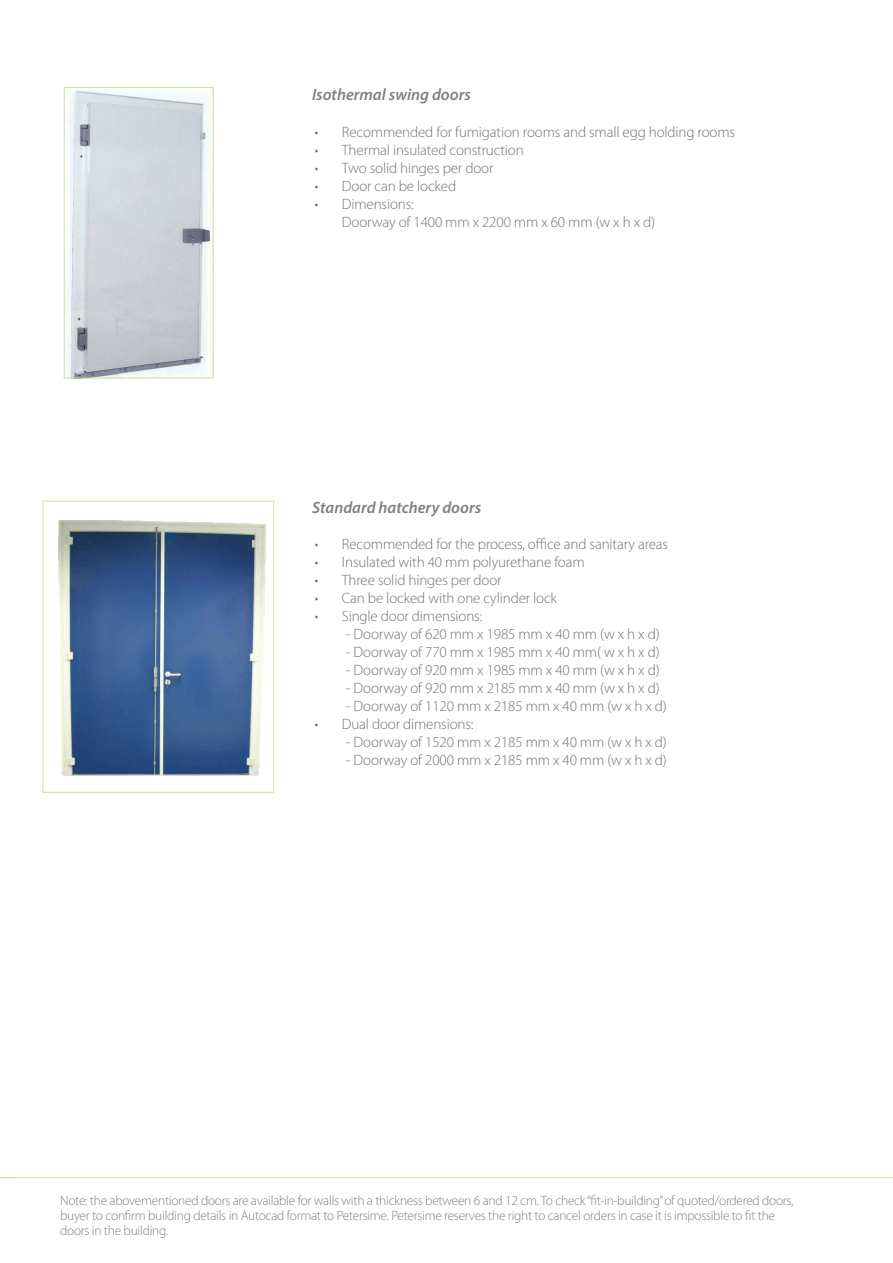
<style>
.page{position:relative;width:893px;height:1263px;background:#fff}
.page>*{position:absolute;margin:0;border:0;box-sizing:border-box;transform-origin:0 0}
.t1{font:italic 600 16.5px "Myriad Pro";color:#808083}
.t2{font:300 15px "Myriad Pro";letter-spacing:-.01em;color:#737373}
.t3{font:300 13.5px/15px "Myriad Pro";letter-spacing:-.02em;color:#808083}
</style>
<div class="page">
<hr style="left:0;top:1177px;width:893px;height:1px;background:#d1dea0">
<img style="left:66px;top:90px;width:145px;height:286px">
<div style="left:64px;top:87px;width:149px;height:291px;border:1px solid #d1dea0"></div>
<img style="left:58px;top:520px;width:209px;height:256px">
<div style="left:43px;top:501px;width:231px;height:292px;border:1px solid #d1dea0"></div>
<p class="t1" style="left:312px;top:84px;width:160px">Isothermal swing doors</p>
<p class="t2" style="left:315px;top:124px;width:422px">• Recommended for fumigation rooms and small egg holding rooms</p>
<p class="t2" style="left:315px;top:142px;width:210px">• Thermal insulated construction</p>
<p class="t2" style="left:315px;top:160px;width:180px">• Two solid hinges per door</p>
<p class="t2" style="left:315px;top:178px;width:143px">• Door can be locked</p>
<p class="t2" style="left:315px;top:196px;width:100px">• Dimensions:</p>
<p class="t2" style="left:342px;top:214px;width:315px">Doorway of 1400 mm x 2200 mm x 60 mm (w x h x d)</p>
<p class="t1" style="left:312px;top:497px;width:171px">Standard hatchery doors</p>
<p class="t2" style="left:315px;top:536px;width:355px">• Recommended for the process, office and sanitary areas</p>
<p class="t2" style="left:315px;top:554px;width:271px">• Insulated with 40 mm polyurethane foam</p>
<p class="t2" style="left:315px;top:572px;width:188px">• Three solid hinges per door</p>
<p class="t2" style="left:315px;top:590px;width:244px">• Can be locked with one cylinder lock</p>
<p class="t2" style="left:315px;top:608px;width:169px">• Single door dimensions:</p>
<p class="t2" style="left:346px;top:626px;width:315px">- Doorway of 620 mm x 1985 mm x 40 mm (w x h x d)</p>
<p class="t2" style="left:346px;top:644px;width:315px">- Doorway of 770 mm x 1985 mm x 40 mm( w x h x d)</p>
<p class="t2" style="left:346px;top:662px;width:315px">- Doorway of 920 mm x 1985 mm x 40 mm (w x h x d)</p>
<p class="t2" style="left:346px;top:680px;width:315px">- Doorway of 920 mm x 2185 mm x 40 mm (w x h x d)</p>
<p class="t2" style="left:346px;top:698px;width:322px">- Doorway of 1120 mm x 2185 mm x 40 mm (w x h x d)</p>
<p class="t2" style="left:315px;top:716px;width:160px">• Dual door dimensions:</p>
<p class="t2" style="left:346px;top:734px;width:322px">- Doorway of 1520 mm x 2185 mm x 40 mm (w x h x d)</p>
<p class="t2" style="left:346px;top:752px;width:322px">- Doorway of 2000 mm x 2185 mm x 40 mm (w x h x d)</p>
<p class="t3" style="left:60px;top:1193px;width:735px">Note: the abovementioned doors are available for walls with a thickness between 6 and 12 cm. To check“fit-in-building”of quoted/ordered doors, buyer to confirm building details in Autocad format to Petersime. Petersime reserves the right to cancel orders in case it is impossible to fit the doors in the building.</p>
</div>
